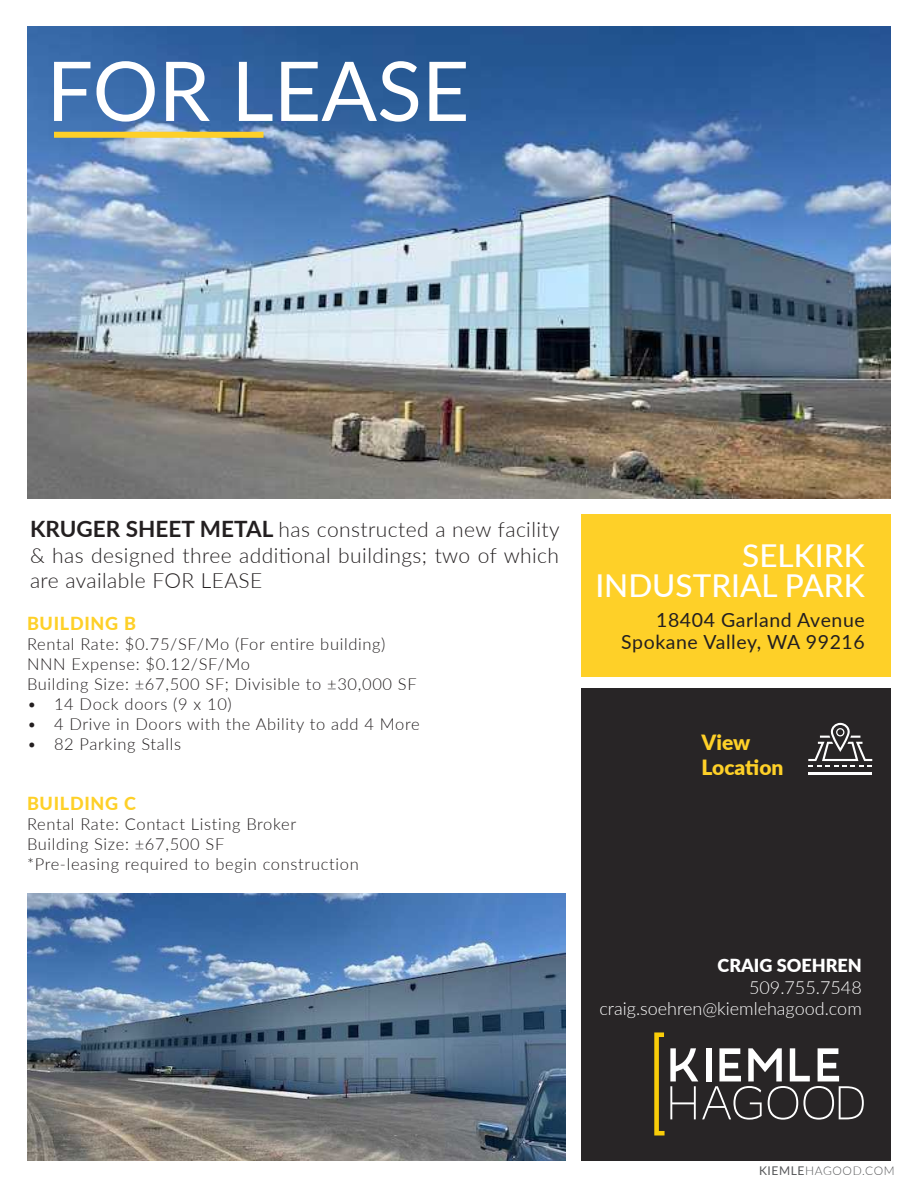
<style>
.page{position:relative;width:918px;height:1188px;background:#fff}
.page>*{position:absolute;margin:0;border:0;box-sizing:border-box;transform-origin:0 0}
.t1{font:82.5px "Lato";color:#fff}
.t2{font:500 31.5px "Lato";color:#fff}
.t3{font:300 21px/25.2px "Lato";letter-spacing:.02em;color:#231f20;text-align:justify}
.t4{font:900 21px "Lato";color:#fed028}
.t5{font:19.5px "Lato";letter-spacing:.03em;color:#231f20}
.t6{font:300 18px "Lato";color:#fff}
.t7{font:900 18px/21.6px "Lato";color:#fff;text-align:right}
.t8{font:800 18px "Lato";letter-spacing:.04em;color:#fed028}
.t9{font:300 16.5px "Lato";letter-spacing:.04em;color:#231f20}
.t10{font:300 12px "Lato";letter-spacing:.05em;color:#57585a}
.s1{font-weight:700;font-size:22.5px}
.s2{font-weight:300}
.s3{font-weight:400}
</style>
<div class="page">
<img style="left:27px;top:26px;width:864px;height:473px">
<img style="left:27px;top:893px;width:538px;height:268px">
<div style="left:582px;top:688px;width:309px;height:473px;background:#282526"></div>
<div style="left:582px;top:514px;width:309px;height:163px;background:#fed028"></div>
<svg style="left:654px;top:1032px;width:210px;height:104px"></svg>
<hr style="left:808px;top:773px;width:64px;height:2px;background:#fff">
<svg style="left:808px;top:723px;width:64px;height:43px"></svg>
<div style="left:54px;top:132px;width:210px;height:6px;background:#fed028"></div>
<p class="t1" style="left:46px;top:32px;width:424px">FOR LEASE</p>
<p class="t3" style="left:30px;top:517px;width:531px"><span class="s1">KRUGER SHEET METAL</span> has constructed a new facility &amp; has designed three additional buildings; two of which are available FOR LEASE</p>
<p class="t8" style="left:27px;top:610px;width:110px">BUILDING B</p>
<p class="t9" style="left:27px;top:633px;width:360px">Rental Rate: $0.75/SF/Mo (For entire building)</p>
<p class="t9" style="left:27px;top:653px;width:224px">NNN Expense: $0.12/SF/Mo</p>
<p class="t9" style="left:27px;top:673px;width:391px">Building Size: ±67,500 SF; Divisible to ±30,000 SF</p>
<p class="t9" style="left:27px;top:693px;width:206px">• 14 Dock doors (9 x 10)</p>
<p class="t9" style="left:27px;top:713px;width:394px">• 4 Drive in Doors with the Ability to add 4 More</p>
<p class="t9" style="left:27px;top:733px;width:156px">• 82 Parking Stalls</p>
<p class="t8" style="left:27px;top:790px;width:110px">BUILDING C</p>
<p class="t9" style="left:27px;top:812px;width:271px">Rental Rate: Contact Listing Broker</p>
<p class="t9" style="left:27px;top:832px;width:199px">Building Size: ±67,500 SF</p>
<p class="t9" style="left:27px;top:852px;width:333px">*Pre-leasing required to begin construction</p>
<p class="t2" style="left:742px;top:533px;width:124px">SELKIRK</p>
<p class="t2" style="left:595px;top:563px;width:271px">INDUSTRIAL PARK</p>
<p class="t5" style="left:656px;top:606px;width:210px">18404 Garland Avenue</p>
<p class="t5" style="left:621px;top:628px;width:245px">Spokane Valley, WA 99216</p>
<p class="t4" style="left:702px;top:726px;width:50px">View</p>
<p class="t4" style="left:702px;top:751px;width:84px">Location</p>
<p class="t7" style="left:718px;top:954px;width:146px">CRAIG SOEHREN<br><span class="s2">509.755.7548</span></p>
<p class="t6" style="left:599px;top:996px;width:264px">craig.soehren@kiemlehagood.com</p>
<p class="t10" style="left:759px;top:1162px;width:137px"><span class="s3">KIEMLE</span>HAGOOD.COM</p>
</div>
